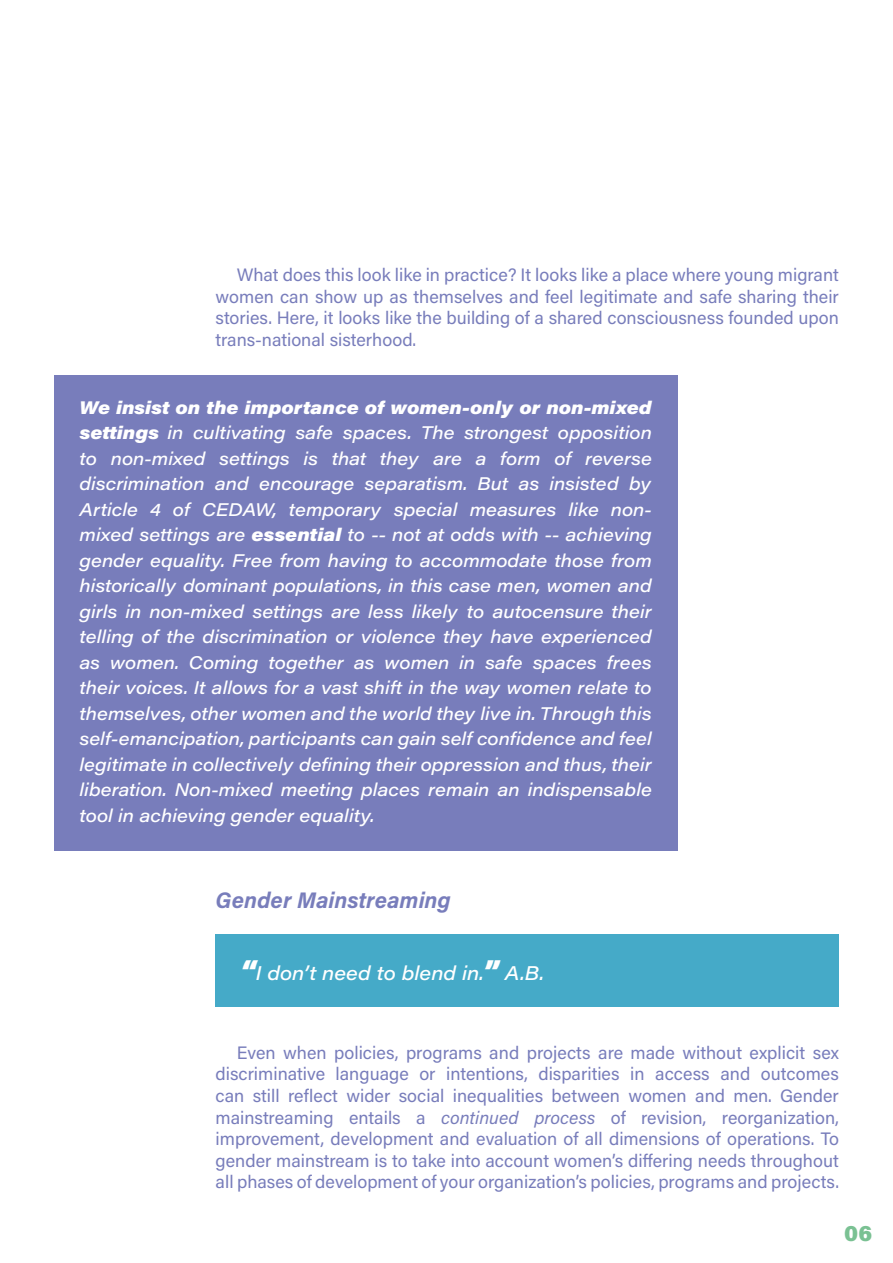
<style>
.page{position:relative;width:893px;height:1263px;background:#fff}
.page>*{position:absolute;margin:0;border:0;box-sizing:border-box;transform-origin:0 0}
.t1{font:22.5px "Acumin Variable Concept";letter-spacing:.05em;color:#787dbb}
.t2{font:22.5px "Acumin Variable Concept";color:#7ac193}
.t3{font:19.5px "Acumin Variable Concept";letter-spacing:.09em;color:#fff}
.t4{font:18px/25.5px "Acumin Variable Concept";letter-spacing:.09em;color:#fff}
.t5{font:18px/21.6px "Acumin Variable Concept";letter-spacing:.02em;color:#787dbb;text-align:justify}
.s1{font-size:27px}
</style>
<div class="page">
<div style="left:54px;top:375px;width:623px;height:475px;background:#787dbb"></div>
<div style="left:216px;top:934px;width:623px;height:73px;background:#45aac8"></div>
<p class="t5" style="left:216px;top:263px;width:625px;text-indent:21px">What does this look like in practice? It looks like a place where young migrant women can show up as themselves and feel legitimate and safe sharing their stories. Here, it looks like the building of a shared consciousness founded upon trans-national sisterhood.</p>
<p class="t4" style="left:80px;top:394px;width:573px">We insist on the importance of women-only or non-mixed settings in cultivating safe spaces. The strongest opposition to non-mixed settings is that they are a form of reverse discrimination and encourage separatism. But as insisted by Article 4 of CEDAW, temporary special measures like non&shy;mixed settings are essential to -- not at odds with -- achieving gender equality. Free from having to accommodate those from historically dominant populations, in this case men, women and girls in non-mixed settings are less likely to autocensure their telling of the discrimination or violence they have experienced as women. Coming together as women in safe spaces frees their voices. It allows for a vast shift in the way women relate to themselves, other women and the world they live in. Through this self-emancipation, participants can gain self confidence and feel legitimate in collectively defining their oppression and thus, their liberation. Non-mixed meeting places remain an indispensable tool in achieving gender equality.</p>
<p class="t1" style="left:216px;top:884px;width:236px">Gender Mainstreaming</p>
<p class="t3" style="left:241px;top:959px;width:304px"><span class="s1">“</span> I don’t need to blend in.<span class="s1">”</span> A.B.</p>
<p class="t5" style="left:216px;top:1041px;width:624px;text-indent:21px">Even when policies, programs and projects are made without explicit sex discriminative language or intentions, disparities in access and outcomes can still reflect wider social inequalities between women and men. Gender mainstreaming entails a continued process of revision, reorganization, improvement, development and evaluation of all dimensions of operations. To gender mainstream is to take into account women’s differing needs throughout all phases of development of your organization’s policies, programs and projects.</p>
<p class="t2" style="left:844px;top:1217px;width:28px">06</p>
</div>
